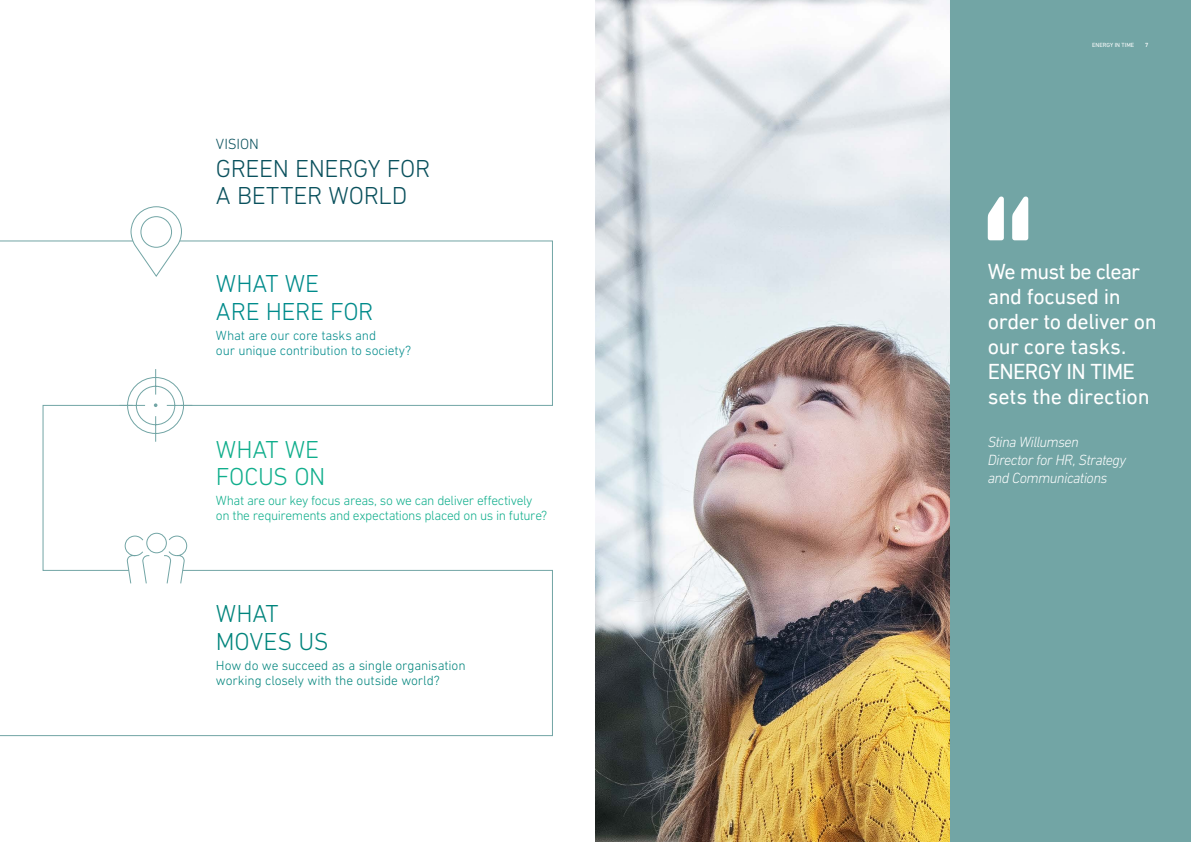
<style>
.page{position:relative;width:1191px;height:842px;background:#fff}
.page>*{position:absolute;margin:0;border:0;box-sizing:border-box;transform-origin:0 0}
.t1{font:300 25px/27.5px "DIN Next LT Pro";letter-spacing:-.015em;color:#0a515d}
.t2{font:300 25px/27.5px "DIN Next LT Pro";letter-spacing:-.015em;color:#008b8b}
.t3{font:300 25px/27.5px "DIN Next LT Pro";letter-spacing:-.01em;color:#10ae8c}
.t4{font:300 25px/27.5px "DIN Next LT Pro";letter-spacing:-.005em;color:#00847c}
.t5{font:22px/25px "DIN Next LT Pro";letter-spacing:-.02em;color:#fff}
.t6{font:italic 300 15px/18px "DIN Next LT Pro";letter-spacing:-.04em;color:#fff}
.t7{font:300 15px "DIN Next LT Pro";letter-spacing:-.01em;color:#0a515d}
.t8{font:300 13.5px/15px "DIN Next LT Pro";letter-spacing:-.03em;color:#10ae8c}
.t9{font:300 13.5px/15px "DIN Next LT Pro";letter-spacing:-.01em;color:#00847c}
.t10{font:300 13.5px/15px "DIN Next LT Pro";letter-spacing:-.01em;color:#008b8b}
.t11{font:6px "DIN Next LT Pro";color:#fff}
.t12{font:500 6px "DIN Next LT Pro";color:#fff}
</style>
<div class="page">
<div style="left:950px;top:0;width:241px;height:842px;background:#72a5a5"></div>
<img style="left:595px;top:0;width:355px;height:842px">
<svg style="left:182px;top:240px;width:371px;height:166px"></svg>
<hr style="left:0;top:240px;width:133px;height:1px;background:#72a5a5">
<svg style="left:0;top:569px;width:553px;height:168px"></svg>
<svg style="left:130px;top:206px;width:52px;height:71px"></svg>
<svg style="left:42px;top:368px;width:151px;height:216px"></svg>
<svg style="left:987px;top:196px;width:41px;height:44px"></svg>
<p class="t7" style="left:216px;top:135px;width:44px">VISION</p>
<h1 class="t1" style="left:216px;top:154px;width:216px">GREEN ENERGY FOR<br>A BETTER WORLD</h1>
<h1 class="t2" style="left:216px;top:270px;width:159px">WHAT WE<br>ARE HERE FOR</h1>
<p class="t10" style="left:216px;top:327px;width:197px">What are our core tasks and<br>our unique contribution to society?</p>
<h1 class="t3" style="left:216px;top:435px;width:111px">WHAT WE<br>FOCUS ON</h1>
<p class="t8" style="left:216px;top:492px;width:333px">What are our key focus areas, so we can deliver effectively on the requirements and expectations placed on us in future?</p>
<h1 class="t4" style="left:216px;top:600px;width:114px">WHAT<br>MOVES US</h1>
<p class="t9" style="left:216px;top:657px;width:251px">How do we succeed as a single organisation working closely with the outside world?</p>
<p class="t11" style="left:1092px;top:42px;width:44px">ENERGY IN TIME</p>
<p class="t12" style="left:1145px;top:41px;width:5px">7</p>
<h2 class="t5" style="left:987px;top:259px;width:170px">We must be clear and focused in order to deliver on our core tasks.<br>ENERGY IN TIME sets the direction</h2>
<p class="t6" style="left:987px;top:433px;width:140px">Stina Willumsen<br>Director for HR, Strategy and Communications</p>
</div>
